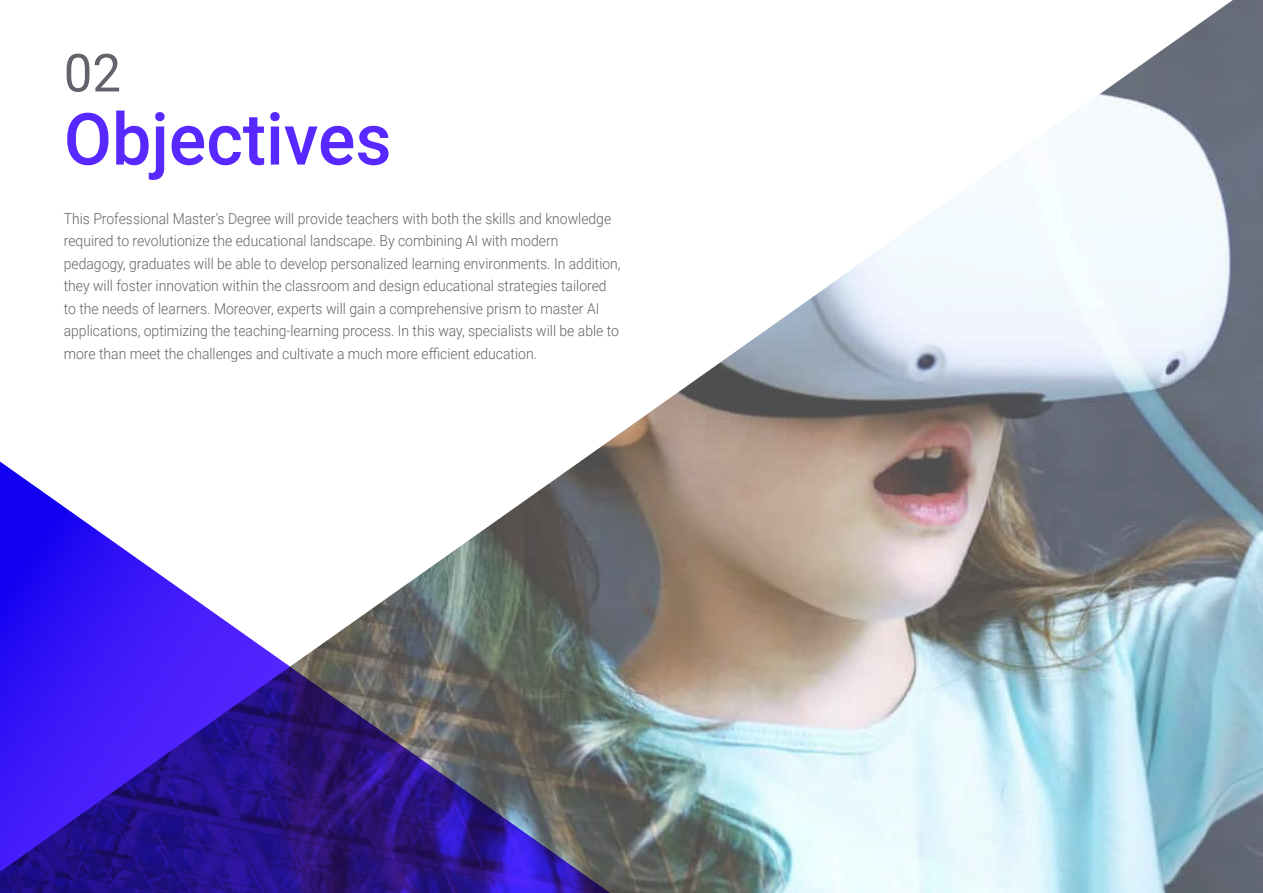
<style>
.page{position:relative;width:1263px;height:893px;background:#fff}
.page>*{position:absolute;margin:0;border:0;box-sizing:border-box;transform-origin:0 0}
.t1{font:500 72px "Roboto";color:#5927ff}
.t2{font:52.5px "Roboto";color:#61646a}
.t3{font:300 15px/22.5px "Roboto";color:#61646a;scale:.93 1}
</style>
<div class="page">
<img style="left:602px;top:0;width:661px;height:893px">
<svg style="left:0;top:446px;width:640px;height:447px"></svg>
<h2 class="t2" style="left:64px;top:36px;width:59px">02</h2>
<h1 class="t1" style="left:64px;top:89px;width:329px">Objectives</h1>
<p class="t3" style="left:64px;top:207px;width:600px">This Professional Master's Degree will provide teachers with both the skills and knowledge required to revolutionize the educational landscape. By combining AI with modern pedagogy, graduates will be able to develop personalized learning environments. In addition, they will foster innovation within the classroom and design educational strategies tailored to the needs of learners. Moreover, experts will gain a comprehensive prism to master AI applications, optimizing the teaching-learning process. In this way, specialists will be able to more than meet the challenges and cultivate a much more efficient education.</p>
</div>
